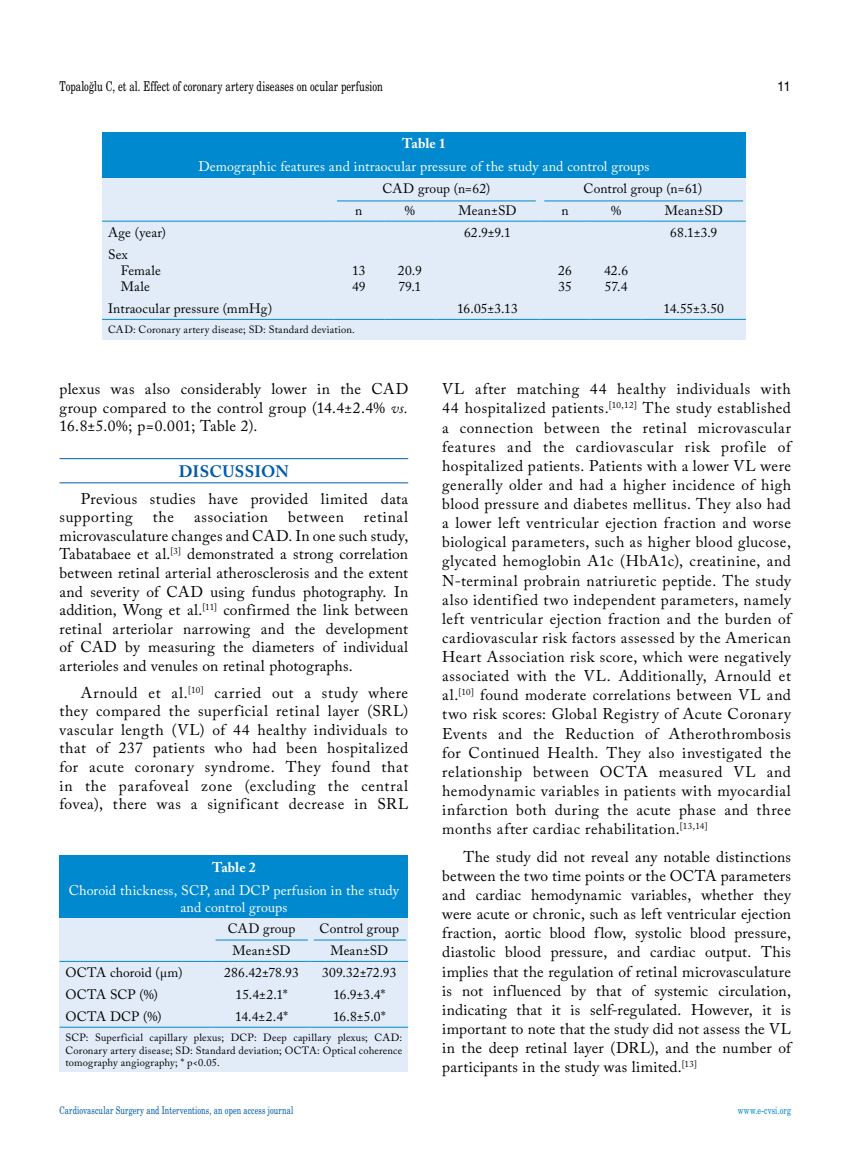
<style>
.page{position:relative;width:859px;height:1170px;background:#fff}
.page>*{position:absolute;margin:0;border:0;box-sizing:border-box;transform-origin:0 0}
.t1{font:700 16.5px "Adobe Caslon Pro";letter-spacing:.015em;color:#005baa}
.t2{font:15.45px/19px "Adobe Caslon Pro";letter-spacing:.03em;color:#000;text-align:justify}
.t3{font:13.95px/16.8px "Adobe Caslon Pro";letter-spacing:.005em;color:#fff;text-align:center}
.t4{font:700 13.95px "Adobe Caslon Pro";color:#fff}
.t5{font:13.5px/16.2px "Adobe Caslon Pro";letter-spacing:.005em;color:#000}
.t6{font:13.5px "Madison Tr";letter-spacing:.01em;color:#000}
.t7{font:13.5px "Helvetica Normal Tr";color:#000}
.t8{font:10.5px/12.6px "Adobe Caslon Pro";letter-spacing:.015em;color:#000;text-align:justify}
.t9{font:10.5px "Madison Tr";letter-spacing:.015em;color:#005baa}
.t10{font:10.5px "Madison Tr";letter-spacing:.015em;color:#0089cf}
.s1{font-style:italic}
</style>
<div class="page">
<hr style="left:60px;top:458px;width:348px;height:1px;background:#005baa">
<hr style="left:60px;top:482px;width:348px;height:1px;background:#005baa">
<div style="left:102px;top:132px;width:644px;height:207px;background:#e1ecf8"></div>
<div style="left:102px;top:132px;width:644px;height:45px;background:#0089cf"></div>
<hr style="left:102px;top:319px;width:231px;height:1px;background:#0089cf">
<hr style="left:333px;top:319px;width:51px;height:1px;background:#0089cf">
<hr style="left:384px;top:319px;width:51px;height:1px;background:#0089cf">
<hr style="left:435px;top:319px;width:105px;height:1px;background:#0089cf">
<hr style="left:540px;top:319px;width:51px;height:1px;background:#0089cf">
<hr style="left:591px;top:319px;width:51px;height:1px;background:#0089cf">
<hr style="left:642px;top:319px;width:104px;height:1px;background:#0089cf">
<hr style="left:102px;top:221px;width:231px;height:1px;background:#0089cf">
<hr style="left:333px;top:221px;width:51px;height:1px;background:#0089cf">
<hr style="left:384px;top:221px;width:51px;height:1px;background:#0089cf">
<hr style="left:435px;top:221px;width:105px;height:1px;background:#0089cf">
<hr style="left:540px;top:221px;width:51px;height:1px;background:#0089cf">
<hr style="left:591px;top:221px;width:51px;height:1px;background:#0089cf">
<hr style="left:642px;top:221px;width:104px;height:1px;background:#0089cf">
<hr style="left:337px;top:201px;width:199px;height:1px;background:#0089cf">
<hr style="left:544px;top:201px;width:199px;height:1px;background:#0089cf">
<div style="left:60px;top:855px;width:348px;height:216px;background:#e1ecf8"></div>
<div style="left:60px;top:855px;width:348px;height:62px;background:#0089cf"></div>
<hr style="left:60px;top:1026px;width:153px;height:1px;background:#0089cf">
<hr style="left:213px;top:1026px;width:97px;height:1px;background:#0089cf">
<hr style="left:310px;top:1026px;width:98px;height:1px;background:#0089cf">
<hr style="left:60px;top:961px;width:153px;height:1px;background:#0089cf">
<hr style="left:213px;top:961px;width:97px;height:1px;background:#0089cf">
<hr style="left:310px;top:961px;width:98px;height:1px;background:#0089cf">
<hr style="left:216px;top:939px;width:92px;height:1px;background:#0089cf">
<hr style="left:314px;top:939px;width:92px;height:1px;background:#0089cf">
<p class="t6" style="left:60px;top:78px;width:325px">Topaloğlu C, et al. Effect of coronary artery diseases on ocular perfusion</p>
<p class="t7" style="left:777px;top:78px;width:15px">11</p>
<p class="t4" style="left:402px;top:135px;width:45px">Table 1</p>
<p class="t3" style="left:198px;top:158px;width:453px">Demographic features and intraocular pressure of the study and control groups</p>
<p class="t5" style="left:383px;top:180px;width:109px">CAD group (n=62)</p>
<p class="t5" style="left:583px;top:180px;width:120px">Control group (n=61)</p>
<p class="t5" style="left:355px;top:202px;width:9px">n</p>
<p class="t5" style="left:405px;top:202px;width:12px">%</p>
<p class="t5" style="left:459px;top:202px;width:59px">Mean±SD</p>
<p class="t5" style="left:561px;top:202px;width:9px">n</p>
<p class="t5" style="left:611px;top:202px;width:12px">%</p>
<p class="t5" style="left:665px;top:202px;width:59px">Mean±SD</p>
<p class="t5" style="left:108px;top:224px;width:60px">Age (year)</p>
<p class="t5" style="left:464px;top:224px;width:48px">62.9±9.1</p>
<p class="t5" style="left:670px;top:224px;width:49px">68.1±3.9</p>
<p class="t5" style="left:121px;top:246px;width:41px;text-indent:-13px">Sex<br>Female<br>Male</p>
<p class="t5" style="left:352px;top:262px;width:15px">13<br>49</p>
<p class="t5" style="left:398px;top:262px;width:25px">20.9<br>79.1</p>
<p class="t5" style="left:558px;top:262px;width:15px">26<br>35</p>
<p class="t5" style="left:604px;top:262px;width:26px">42.6<br>57.4</p>
<p class="t5" style="left:108px;top:300px;width:166px">Intraocular pressure (mmHg)</p>
<p class="t5" style="left:457px;top:300px;width:62px">16.05±3.13</p>
<p class="t5" style="left:664px;top:300px;width:62px">14.55±3.50</p>
<p class="t8" style="left:108px;top:323px;width:248px">CAD: Coronary artery disease; SD: Standard deviation.</p>
<p class="t2" style="left:60px;top:379px;width:350px;line-height:18.6px">plexus was also considerably lower in the CAD group compared to the control group (14.4±2.4% <span class="s1">vs.<br></span>16.8±5.0%; p=0.001; Table 2).</p>
<p class="t1" style="left:179px;top:461px;width:112px">DISCUSSION</p>
<p class="t2" style="left:60px;top:489px;width:350px;line-height:18.6px;text-indent:21px">Previous studies have provided limited data supporting</p>
<p class="t2" style="left:60px;top:507px;width:350px;line-height:18.6px;text-indent:304px">retinal microvasculature changes and CAD. In one such study, Tabatabaee et al.<sup>[3]</sup> demonstrated a strong correlation between retinal arterial atherosclerosis and the extent and severity of CAD using fundus photography. In addition, Wong et al.<sup>[11]</sup> confirmed the link between retinal arteriolar narrowing and the development of CAD by measuring the diameters of individual arterioles and venules on retinal photographs.</p>
<p class="t2" style="left:60px;top:683px;width:350px;line-height:18.6px;text-indent:21px">Arnould et al.<sup>[10]</sup> carried out a study where they compared the superficial retinal layer (SRL) vascular length (VL) of 44 healthy individuals to that of 237 patients who had been hospitalized for acute coronary syndrome. They found that in the parafoveal zone (excluding the central fovea), there was a significant decrease in SRL</p>
<p class="t2" style="left:153px;top:507px;width:23px">the</p>
<p class="t2" style="left:194px;top:507px;width:75px">association</p>
<p class="t2" style="left:288px;top:507px;width:57px">between</p>
<p class="t4" style="left:212px;top:858px;width:45px">Table 2</p>
<p class="t3" style="left:69px;top:881px;width:332px">Choroid thickness, SCP, and DCP perfusion in the study and control groups</p>
<p class="t5" style="left:228px;top:920px;width:69px">CAD group</p>
<p class="t5" style="left:320px;top:920px;width:81px">Control group</p>
<p class="t5" style="left:233px;top:942px;width:59px">Mean±SD</p>
<p class="t5" style="left:330px;top:942px;width:59px">Mean±SD</p>
<p class="t5" style="left:66px;top:964px;width:118px">OCTA choroid (μm)</p>
<p class="t5" style="left:224px;top:964px;width:76px">286.42±78.93</p>
<p class="t5" style="left:322px;top:964px;width:76px">309.32±72.93</p>
<p class="t5" style="left:66px;top:986px;width:94px">OCTA SCP (%)</p>
<p class="t5" style="left:235px;top:986px;width:54px">15.4±2.1*</p>
<p class="t5" style="left:333px;top:986px;width:53px">16.9±3.4*</p>
<p class="t5" style="left:66px;top:1008px;width:98px">OCTA DCP (%)</p>
<p class="t5" style="left:235px;top:1008px;width:54px">14.4±2.4*</p>
<p class="t5" style="left:333px;top:1008px;width:54px">16.8±5.0*</p>
<p class="t8" style="left:66px;top:1030px;width:338px">SCP: Superficial capillary plexus; DCP: Deep capillary plexus; CAD:<br>Coronary artery disease; SD: Standard deviation; OCTA: Optical coherence tomography angiography; * p&lt;0.05.</p>
<p class="t2" style="left:442px;top:379px;width:350px">VL after matching 44 healthy individuals with 44 hospitalized patients.<sup>[10,12]</sup> The study established a connection between the retinal microvascular features and the cardiovascular risk profile of hospitalized patients. Patients with a lower VL were generally older and had a higher incidence of high blood pressure and diabetes mellitus. They also had a lower left ventricular ejection fraction and worse biological parameters, such as higher blood glucose, glycated hemoglobin A1c (HbA1c), creatinine, and N-terminal probrain natriuretic peptide. The study also identified two independent parameters, namely left ventricular ejection fraction and the burden of cardiovascular risk factors assessed by the American Heart Association risk score, which were negatively associated with the VL. Additionally, Arnould et al.<sup>[10]</sup> found moderate correlations between VL and two risk scores: Global Registry of Acute Coronary Events and the Reduction of Atherothrombosis for Continued Health. They also investigated the relationship between OCTA measured VL and hemodynamic variables in patients with myocardial infarction both during the acute phase and three months after cardiac rehabilitation.<sup>[13,14]</sup></p>
<p class="t2" style="left:442px;top:846px;width:350px;text-indent:21px">The study did not reveal any notable distinctions between the two time points or the OCTA parameters and cardiac hemodynamic variables, whether they were acute or chronic, such as left ventricular ejection fraction, aortic blood flow, systolic blood pressure, diastolic blood pressure, and cardiac output. This implies that the regulation of retinal microvasculature is not influenced by that of systemic circulation, indicating that it is self-regulated. However, it is important to note that the study did not assess the VL in the deep retinal layer (DRL), and the number of participants in the study was limited.<sup>[13]</sup></p>
<p class="t9" style="left:60px;top:1103px;width:235px">Cardiovascular Surgery and Interventions, an open access journal</p>
<p class="t10" style="left:738px;top:1103px;width:55px">www.e-cvsi.org</p>
</div>
